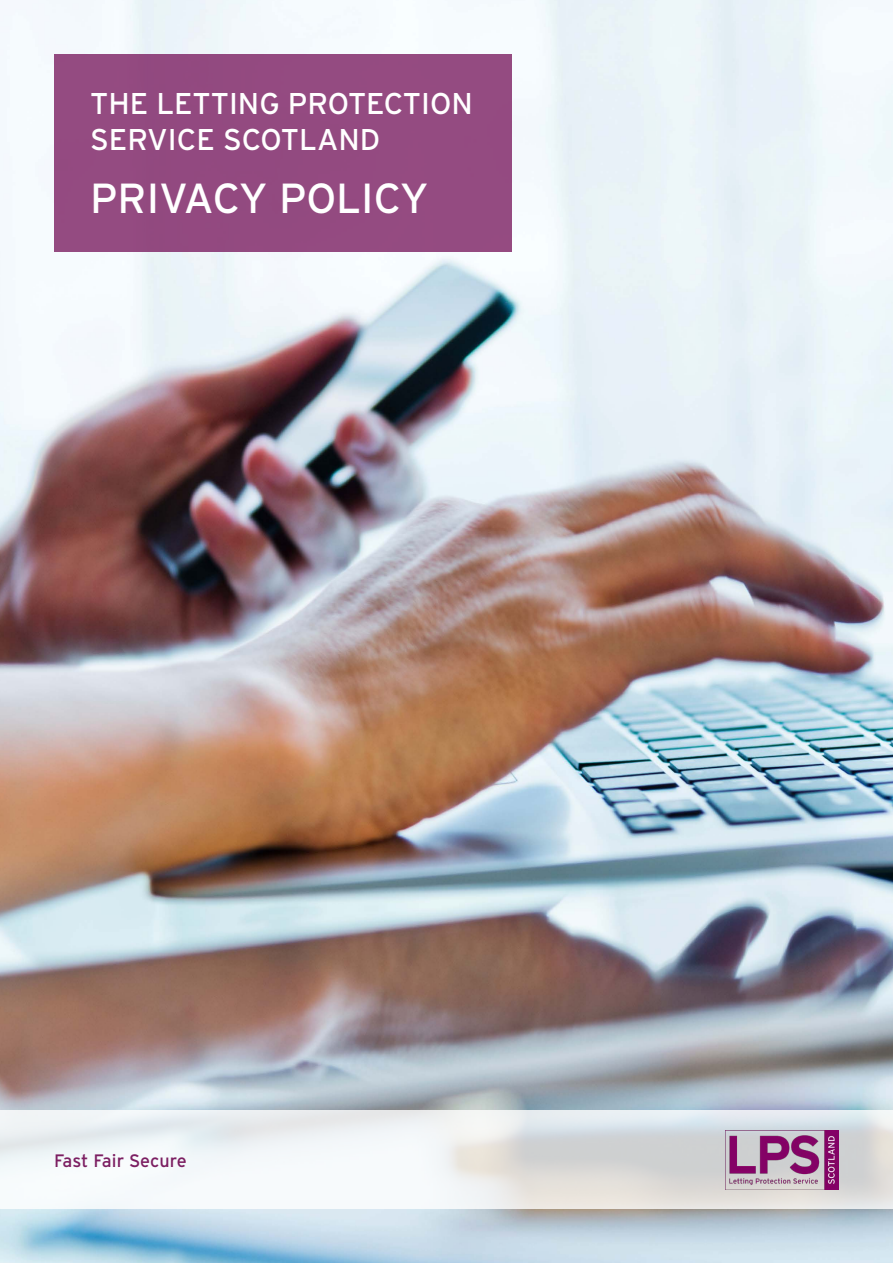
<style>
.page{position:relative;width:893px;height:1263px;background:#fff}
.page>*{position:absolute;margin:0;border:0;box-sizing:border-box;transform-origin:0 0}
.t1{font:42px "Interstate";color:#fff}
.t2{font:30px/36px "Interstate";color:#fff}
.t3{font:18px "Interstate";letter-spacing:-.005em;color:#7c1f62}
</style>
<div class="page">
<img style="left:0;top:0;width:893px;height:1263px">
<svg style="left:0;top:1110px;width:893px;height:99px"></svg>
<div style="left:54px;top:54px;width:457px;height:197px;background:#944a81"></div>
<img style="left:726px;top:1130px;width:113px;height:59px">
<p class="t2" style="left:90px;top:85px;width:384px">THE LETTING PROTECTION<br>SERVICE SCOTLAND</p>
<h1 class="t1" style="left:90px;top:175px;width:340px">PRIVACY POLICY</h1>
<p class="t3" style="left:54px;top:1150px;width:134px">Fast Fair Secure</p>
</div>
